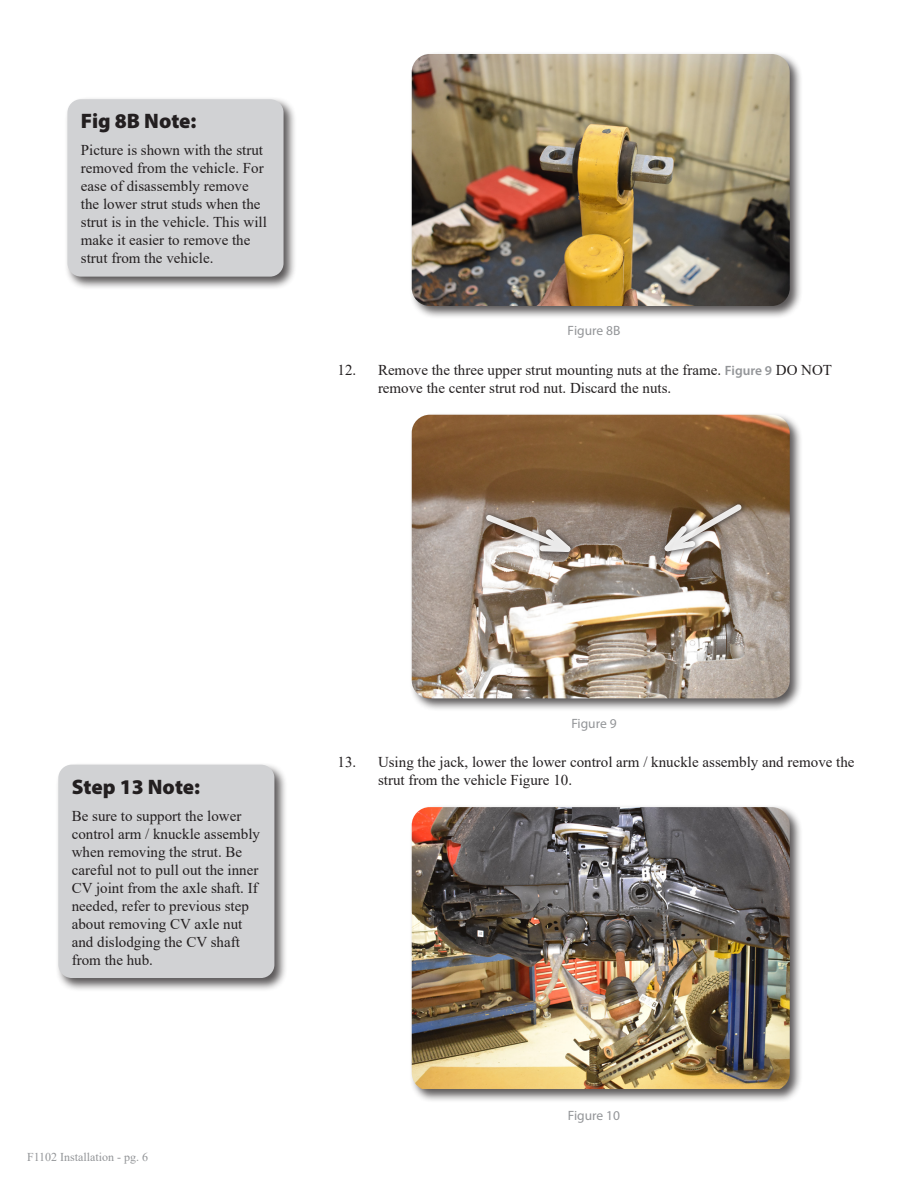
<style>
.page{position:relative;width:918px;height:1188px;background:#fff}
.page>*{position:absolute;margin:0;border:0;box-sizing:border-box;transform-origin:0 0}
.Headline{font:900 21px "Myriad Pro";letter-spacing:-.005em;color:#231f20}
.Body_text{font:15px/18px "Times New Roman";color:#231f20}
.t1{font:13.5px "Myriad Pro";color:#939598}
.t2{font:12px "Times New Roman";color:#939598}
.s1{font-family:"Myriad Pro";font-weight:600;font-size:13.5px;color:#939598}
</style>
<div class="page">
<div style="left:409px;top:51px;width:395px;height:269px;background:#231f20;opacity:.75"></div>
<img style="left:412px;top:54px;width:378px;height:252px">
<div style="left:409px;top:412px;width:395px;height:300px;background:#231f20;opacity:.75"></div>
<img style="left:412px;top:415px;width:378px;height:283px">
<div style="left:659px;top:499px;width:89px;height:59px;background:#231f20;opacity:.9"></div>
<svg style="left:652px;top:499px;width:95px;height:58px;background:#968778"></svg>
<div style="left:481px;top:510px;width:96px;height:48px;background:#231f20;opacity:.9"></div>
<svg style="left:481px;top:510px;width:103px;height:47px;background:#a99b92"></svg>
<div style="left:409px;top:804px;width:395px;height:299px;background:#231f20;opacity:.75"></div>
<img style="left:412px;top:807px;width:378px;height:282px">
<div style="left:65px;top:96px;width:232px;height:194px;background:#231f20;opacity:.75"></div>
<div style="left:67px;top:99px;width:217px;height:178px;background:#d1d2d4;border-radius:14px"></div>
<div style="left:55px;top:762px;width:233px;height:230px;background:#231f20;opacity:.75"></div>
<div style="left:58px;top:765px;width:216px;height:213px;background:#d1d2d4;border-radius:14px"></div>
<p class="Headline" style="left:81px;top:107px;width:117px">Fig 8B Note:</p>
<p class="Body_text" style="left:81px;top:141px;width:187px">Picture is shown with the strut removed from the vehicle. For ease of disassembly remove the lower strut studs when the strut is in the vehicle. This will make it easier to remove the strut from the vehicle.</p>
<p class="t1" style="left:568px;top:322px;width:54px">Figure 8B</p>
<p class="Body_text" style="left:378px;top:360px;width:456px;text-indent:-40px">12. Remove the three upper strut mounting nuts at the frame. <span class="s1">Figure 9</span> DO NOT remove the center strut rod nut. Discard the nuts.</p>
<p class="Headline" style="left:72px;top:773px;width:130px">Step 13 Note:</p>
<p class="Body_text" style="left:72px;top:806px;width:190px">Be sure to support the lower control arm / knuckle assembly when removing the strut. Be careful not to pull out the inner<br>CV joint from the axle shaft. If needed, refer to previous step about removing CV axle nut and dislodging the CV shaft from the hub.</p>
<p class="t2" style="left:27px;top:1149px;width:123px">F1102 Installation - pg. 6</p>
<p class="t1" style="left:571px;top:715px;width:47px">Figure 9</p>
<p class="Body_text" style="left:378px;top:753px;width:478px;text-indent:-40px">13. Using the jack, lower the lower control arm / knuckle assembly and remove the strut from the vehicle Figure 10.</p>
<p class="t1" style="left:568px;top:1107px;width:54px">Figure 10</p>
</div>
